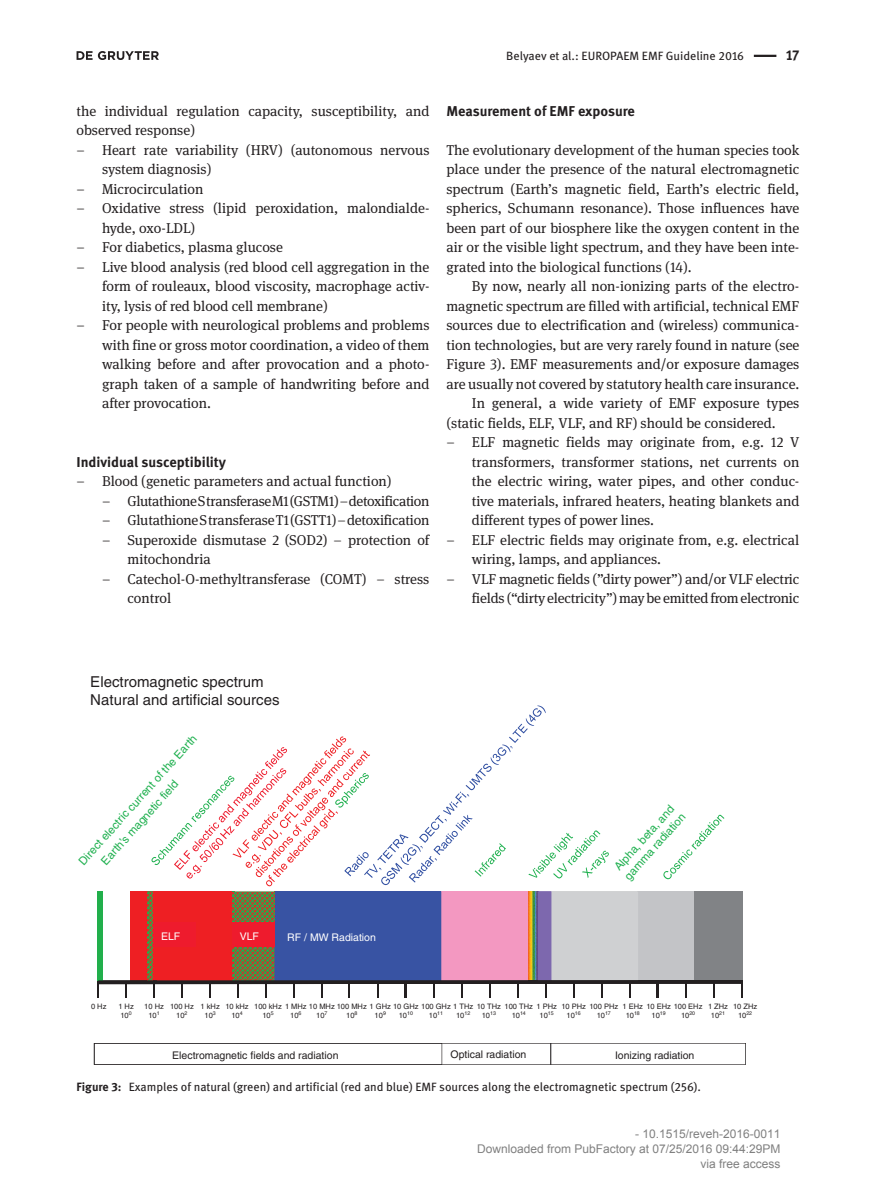
<style>
.page{position:relative;width:893px;height:1191px;background:#fff}
.page>*{position:absolute;margin:0;border:0;box-sizing:border-box;transform-origin:0 0}
.t1{font:15px/18px "Helvetica";color:#231f20}
.t2{font:14.25px/19.5px "DG Meta Serif Science";color:#231f20}
.t3{font:700 14.25px "DG Meta Science";color:#231f20}
.t4{font:14.25px "DG Meta Serif Science";letter-spacing:-.025em;color:#231f20}
.t5{font:12px "DG Meta Science";color:#231f20}
.t6{font:12px/15px "Arial";color:#808080;text-align:right}
.t7{font:11.4px/13.6px "Helvetica";color:#1fb04f}
.t8{font:10.5px "Helvetica";color:#231f20}
.t9{font:10.5px "Helvetica";color:#fff}
.t10{font:7.5px/9px "Helvetica";color:#231f20;text-align:center}
.s1{font-weight:700}
</style>
<div class="page">
<hr style="left:754px;top:55px;width:22px;height:2px;background:#231f20">
<hr style="left:130px;top:891px;width:1px;height:90px;background:#ee1f23">
<hr style="left:131px;top:891px;width:1px;height:90px;background:#ee1f23">
<hr style="left:132px;top:891px;width:1px;height:90px;background:#ee1f23">
<hr style="left:133px;top:891px;width:1px;height:90px;background:#ee1f23">
<hr style="left:134px;top:891px;width:1px;height:90px;background:#ee1f23">
<hr style="left:135px;top:891px;width:1px;height:90px;background:#ee1f23">
<hr style="left:136px;top:891px;width:1px;height:90px;background:#ee1f23">
<hr style="left:137px;top:891px;width:1px;height:90px;background:#ee1f23">
<hr style="left:138px;top:891px;width:1px;height:90px;background:#ee1f23">
<hr style="left:139px;top:891px;width:1px;height:90px;background:#ee1f23">
<hr style="left:140px;top:891px;width:1px;height:90px;background:#ee1f23">
<hr style="left:141px;top:891px;width:1px;height:90px;background:#ee1f23">
<hr style="left:142px;top:891px;width:1px;height:90px;background:#ee1f23">
<hr style="left:143px;top:891px;width:1px;height:90px;background:#ee1f23">
<hr style="left:144px;top:891px;width:1px;height:90px;background:#ee1f23">
<hr style="left:145px;top:891px;width:1px;height:90px;background:#ee1f23">
<hr style="left:146px;top:891px;width:1px;height:90px;background:#ee1f23">
<svg style="left:663px;top:814px;width:61px;height:65px"></svg>
<div style="left:637px;top:891px;width:56px;height:89px;background:#c3c4c7"></div>
<div style="left:551px;top:891px;width:87px;height:90px;background:#cfd0d2"></div>
<svg style="left:125px;top:984px;width:2px;height:13px"></svg>
<svg style="left:629px;top:984px;width:2px;height:13px"></svg>
<svg style="left:657px;top:984px;width:2px;height:13px"></svg>
<svg style="left:685px;top:891px;width:58px;height:106px"></svg>
<hr style="left:97px;top:977px;width:2px;height:20px;background:#231f20">
<div style="left:97px;top:891px;width:6px;height:89px;background:#21af4b"></div>
<svg style="left:147px;top:705px;width:462px;height:292px"></svg>
<svg style="left:98px;top:980px;width:643px;height:4px;background:#282224"></svg>
<svg style="left:94px;top:1043px;width:652px;height:21px"></svg>
<div style="left:153px;top:922px;width:43px;height:24px;background:#ee1b2d"></div>
<div style="left:278px;top:923px;width:142px;height:24px;background:#3853a3"></div>
<img style="left:235px;top:891px;width:40px;height:36px">
<img style="left:232px;top:891px;width:3px;height:31px">
<div style="left:232px;top:922px;width:42px;height:24px;background:#ee1b2d"></div>
<svg style="left:77px;top:51px;width:82px;height:9px"></svg>
<p class="t5" style="left:506px;top:47px;width:239px">Belyaev et al.: EUROPAEM EMF Guideline 2016</p>
<p class="t3" style="left:786px;top:44px;width:15px">17</p>
<p class="t2" style="left:77px;top:101px;width:354px">the individual regulation capacity, susceptibility, and observed response)</p>
<p class="t2" style="left:102px;top:140px;width:329px;text-indent:-26px">– Heart rate variability (HRV) (autonomous nervous system diagnosis)</p>
<p class="t2" style="left:77px;top:179px;width:128px">– Microcirculation</p>
<p class="t2" style="left:102px;top:198px;width:329px;text-indent:-26px">– Oxidative stress (lipid peroxidation, malondialde&shy;hyde, oxo-LDL)</p>
<p class="t2" style="left:77px;top:237px;width:208px">– For diabetics, plasma glucose</p>
<p class="t2" style="left:102px;top:257px;width:329px;text-align:justify;text-indent:-26px">– Live blood analysis (red blood cell aggregation in the form of rouleaux, blood viscosity, macrophage activ&shy;ity, lysis of red blood cell membrane)</p>
<p class="t2" style="left:102px;top:315px;width:329px;text-align:justify;text-indent:-26px">– For people with neurological problems and problems with fine or gross motor coordination, a video of them walking before and after provocation and a photo&shy;graph taken of a sample of handwriting before and after provocation.</p>
<p class="t3" style="left:77px;top:450px;width:151px">Individual susceptibility</p>
<p class="t2" style="left:77px;top:471px;width:317px">– Blood (genetic parameters and actual function)</p>
<p class="t4" style="left:102px;top:490px;width:329px">– Glutathione S transferase M1 (GSTM1) – detoxification</p>
<p class="t2" style="left:102px;top:510px;width:329px">– Glutathione S transferase T1 (GSTT1) – detoxification</p>
<p class="t2" style="left:128px;top:530px;width:303px;text-indent:-25px">– Superoxide dismutase 2 (SOD2) – protection of mitochondria</p>
<p class="t2" style="left:128px;top:569px;width:303px;text-indent:-25px">– Catechol-O-methyltransferase (COMT) – stress control</p>
<p class="t3" style="left:446px;top:99px;width:190px">Measurement of EMF exposure</p>
<p class="t2" style="left:446px;top:140px;width:354px;text-align:justify">The evolutionary development of the human species took place under the presence of the natural electromagnetic spectrum (Earth’s magnetic field, Earth’s electric field, spherics, Schumann resonance). Those influences have been part of our biosphere like the oxygen content in the air or the visible light spectrum, and they have been inte&shy;grated into the biological functions (14).</p>
<p class="t2" style="left:472px;top:276px;width:329px">By now, nearly all non-ionizing parts of the electro-</p>
<p class="t2" style="left:446px;top:295px;width:354px">magnetic spectrum are filled with artificial, technical EMF</p>
<p class="t2" style="left:446px;top:315px;width:354px">sources due to electrification and (wireless) communica-</p>
<p class="t2" style="left:446px;top:334px;width:354px">tion technologies, but are very rarely found in nature (see</p>
<p class="t2" style="left:446px;top:354px;width:354px">Figure 3). EMF measurements and/or exposure damages</p>
<p class="t2" style="left:446px;top:373px;width:354px">are usually not covered by statutory health care insurance.</p>
<p class="t2" style="left:472px;top:393px;width:329px">In general, a wide variety of EMF exposure types</p>
<p class="t2" style="left:446px;top:412px;width:331px">(static fields, ELF, VLF, and RF) should be considered.</p>
<p class="t2" style="left:472px;top:432px;width:329px;text-align:justify;text-indent:-26px">– ELF magnetic fields may originate from, e.g. 12 V transformers, transformer stations, net currents on the electric wiring, water pipes, and other conduc&shy;tive materials, infrared heaters, heating blankets and different types of power lines.</p>
<p class="t2" style="left:472px;top:529px;width:329px;text-indent:-26px">– ELF electric fields may originate from, e.g. electrical wiring, lamps, and appliances.</p>
<p class="t2" style="left:446px;top:568px;width:354px;text-align:right">– VLF magnetic fields (”dirty power”) and/or VLF electric fields (“dirty electricity”) may be emitted from electronic</p>
<p class="t1" style="left:90px;top:672px;width:191px">Electromagnetic spectrum<br>Natural and artificial sources</p>
<p class="t7" style="left:76px;top:858px;width:172px;rotate:-48deg">Direct electric current of the Earth</p>
<p class="t7" style="left:98px;top:858px;width:110px;rotate:-48deg">Earth’s magnetic field</p>
<p class="t9" style="left:161px;top:930px;width:21px">ELF</p>
<p class="t9" style="left:240px;top:930px;width:21px">VLF</p>
<p class="t9" style="left:287px;top:931px;width:90px">RF / MW Radiation</p>
<p class="t7" style="left:611px;top:864px;width:86px;rotate:-48deg">Alpha, beta, and gamma radiation</p>
<p class="t10" style="left:91px;top:1001px;width:17px">0 Hz</p>
<p class="t10" style="left:118px;top:1001px;width:17px;text-align:left">1 Hz<br>10<sup>0</sup></p>
<p class="t10" style="left:144px;top:1001px;width:21px">10 Hz<br>10<sup>1</sup></p>
<p class="t10" style="left:170px;top:1001px;width:25px">100 Hz<br>10<sup>2</sup></p>
<p class="t10" style="left:201px;top:1001px;width:21px">1 kHz<br>10<sup>3</sup></p>
<p class="t10" style="left:225px;top:1001px;width:25px">10 kHz<br>10<sup>4</sup></p>
<p class="t10" style="left:262px;top:1001px;width:212px;text-align:left;text-indent:-8px">100 kHz 1 MHz 10 MHz 100 MHz 1 GHz 10 GHz 100 GHz 1 THz<br>10<sup>5</sup></p>
<p class="t10" style="left:290px;top:1010px;width:13px">10<sup>6</sup></p>
<p class="t10" style="left:316px;top:1010px;width:13px">10<sup>7</sup></p>
<p class="t10" style="left:346px;top:1010px;width:13px">10<sup>8</sup></p>
<p class="t10" style="left:375px;top:1010px;width:13px">10<sup>9</sup></p>
<p class="t10" style="left:399px;top:1010px;width:16px">10<sup>10</sup></p>
<p class="t10" style="left:429px;top:1010px;width:16px">10<sup>11</sup></p>
<p class="t10" style="left:456px;top:1010px;width:16px">10<sup>12</sup></p>
<p class="t10" style="left:505px;top:1001px;width:30px">100 THz<br>10<sup>14</sup></p>
<p class="t10" style="left:477px;top:1001px;width:26px">10 THz<br>10<sup>13</sup></p>
<p class="t10" style="left:536px;top:1001px;width:22px">1 PHz<br>10<sup>15</sup></p>
<p class="t10" style="left:567px;top:1001px;width:53px;text-align:left;text-indent:-5px">10 PHz 100 PHz<br>10<sup>16</sup></p>
<p class="t10" style="left:597px;top:1010px;width:16px">10<sup>17</sup></p>
<p class="t10" style="left:623px;top:1001px;width:22px">1 EHz<br>10<sup>18</sup></p>
<p class="t10" style="left:652px;top:1001px;width:52px;text-align:left;text-indent:-5px">10 EHz 100 EHz<br>10<sup>19</sup></p>
<p class="t10" style="left:681px;top:1010px;width:16px">10<sup>20</sup></p>
<p class="t10" style="left:708px;top:1001px;width:22px">1 ZHz<br>10<sup>21</sup></p>
<p class="t10" style="left:733px;top:1001px;width:26px">10 ZHz<br>10<sup>22</sup></p>
<p class="t8" style="left:172px;top:1049px;width:168px">Electromagnetic fields and radiation</p>
<p class="t8" style="left:450px;top:1048px;width:77px">Optical radiation</p>
<p class="t8" style="left:615px;top:1049px;width:81px">Ionizing radiation</p>
<p class="t5" style="left:77px;top:1077px;width:626px"><span class="s1">Figure 3:</span> Examples of natural (green) and artificial (red and blue) EMF sources along the electromagnetic spectrum (256).</p>
<p class="t6" style="left:477px;top:1127px;width:305px">- 10.1515/reveh-2016-0011<br>Downloaded from PubFactory at 07/25/2016 09:44:29PM via free access</p>
</div>
